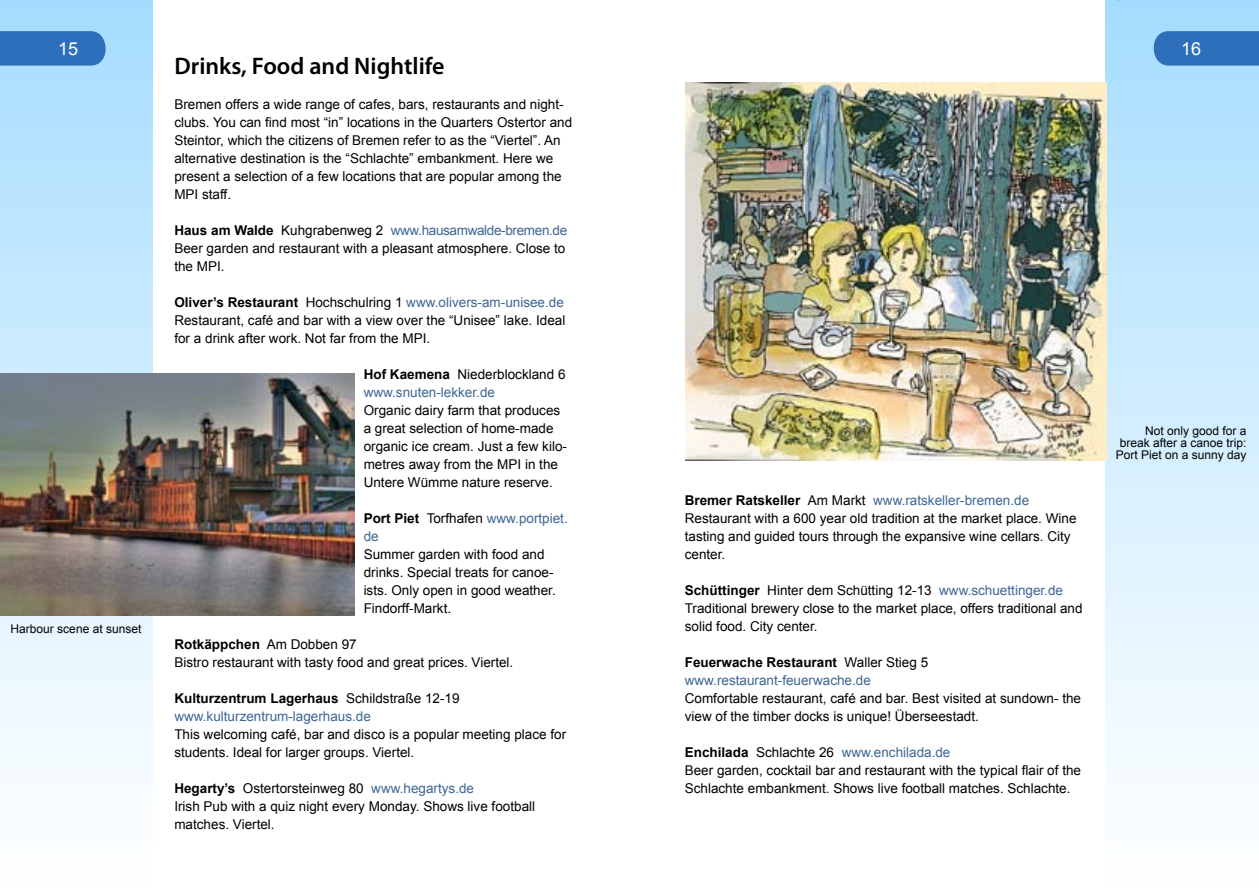
<style>
.page{position:relative;width:1259px;height:893px;background:#fff}
.page>*{position:absolute;margin:0;border:0;box-sizing:border-box;transform-origin:0 0}
.t1{font:600 24px "Myriad Pro";color:#000}
.t2{font:18px "Arial";color:#fff}
.t3{font:13.5px/18px "Arial";color:#000}
.t4{font:13.5px/18px "Arial";color:#3e6694}
.t5{font:12px/12px "Arial";color:#000;text-align:right}
.s1{font-weight:700}
.s2{color:#3e6694}
.s3{font-weight:700;color:#000}
.s4{color:#000}
</style>
<div class="page">
<svg style="left:0;top:0;width:153px;height:769px;background:#c9eafe"></svg>
<div style="left:1106px;top:0;width:153px;height:893px;background:linear-gradient(to bottom,#a6ddff,#fff)"></div>
<svg style="left:0;top:31px;width:111px;height:35px;background:#3978c1"></svg>
<svg style="left:1148px;top:31px;width:111px;height:35px;background:#3979c2"></svg>
<img style="left:685px;top:83px;width:421px;height:377px">
<img style="left:0;top:373px;width:354px;height:242px">
<h2 class="t2" style="left:58px;top:37px;width:22px">15</h2>
<h2 class="t2" style="left:1181px;top:37px;width:22px">16</h2>
<h1 class="t1" style="left:174px;top:51px;width:272px">Drinks, Food and Nightlife</h1>
<p class="t3" style="left:174px;top:95px;width:399px">Bremen offers a wide range of cafes, bars, restaurants and night&shy;clubs. You can find most “in” locations in the Quarters Ostertor and Steintor, which the citizens of Bremen refer to as the “Viertel”. An alternative destination is the “Schlachte” embankment. Here we present a selection of a few locations that are popular among the MPI staff.</p>
<p class="t3" style="left:174px;top:221px;width:394px"><span class="s1">Haus am Walde</span> Kuhgrabenweg 2 <span class="s2">www.hausamwalde-bremen.de<br></span>Beer garden and restaurant with a pleasant atmosphere. Close to the MPI.</p>
<p class="t3" style="left:174px;top:293px;width:392px;text-align:justify"><span class="s1">Oliver’s Restaurant</span> Hochschulring 1 <span class="s2">www.olivers-am-unisee.de </span>Restaurant, café and bar with a view over the “Unisee” lake. Ideal for a drink after work. Not far from the MPI.</p>
<p class="t4" style="left:364px;top:365px;width:203px"><span class="s3">Hof Kaemena</span> <span class="s4">Niederblockland 6 </span>www.snuten-lekker.de</p>
<p class="t3" style="left:364px;top:401px;width:205px">Organic dairy farm that produces a great selection of home-made organic ice cream. Just a few kilo&shy;metres away from the MPI in the<br>Untere Wümme nature reserve.</p>
<p class="t4" style="left:364px;top:509px;width:206px"><span class="s3">Port Piet</span> <span class="s4">Torfhafen</span> www.portpiet. de</p>
<p class="t3" style="left:364px;top:545px;width:194px">Summer garden with food and drinks. Special treats for canoe&shy;ists. Only open in good weather.<br>Findorff-Markt.</p>
<p class="t3" style="left:174px;top:635px;width:340px"><span class="s1">Rotkäppchen</span> Am Dobben 97<br>Bistro restaurant with tasty food and great prices. Viertel.</p>
<p class="t4" style="left:174px;top:689px;width:287px"><span class="s3">Kulturzentrum Lagerhaus</span> <span class="s4">Schildstraße 12-19 </span>www.kulturzentrum-lagerhaus.de</p>
<p class="t3" style="left:174px;top:725px;width:393px">This welcoming café, bar and disco is a popular meeting place for students. Ideal for larger groups. Viertel.</p>
<p class="t3" style="left:174px;top:779px;width:362px"><span class="s1">Hegarty’s</span> Ostertorsteinweg 80 <span class="s2">www.hegartys.de<br></span>Irish Pub with a quiz night every Monday. Shows live football matches. Viertel.</p>
<p class="t5" style="left:1115px;top:425px;width:132px">Not only good for a break after a canoe trip:<br>Port Piet on a sunny day</p>
<p class="t3" style="left:685px;top:491px;width:393px"><span class="s1">Bremer Ratskeller</span> Am Markt <span class="s2">www.ratskeller-bremen.de </span>Restaurant with a 600 year old tradition at the market place. Wine tasting and guided tours through the expansive wine cellars. City center.</p>
<p class="t3" style="left:685px;top:581px;width:399px"><span class="s1">Schüttinger</span> Hinter dem Schütting 12-13 <span class="s2">www.schuettinger.de<br></span>Traditional brewery close to the market place, offers traditional and solid food. City center.</p>
<p class="t4" style="left:685px;top:653px;width:245px"><span class="s3">Feuerwache Restaurant</span> <span class="s4">Waller Stieg 5 </span>www.restaurant-feuerwache.de</p>
<p class="t3" style="left:685px;top:689px;width:398px">Comfortable restaurant, café and bar. Best visited at sundown- the view of the timber docks is unique! Überseestadt.</p>
<p class="t3" style="left:685px;top:743px;width:398px"><span class="s1">Enchilada</span> Schlachte 26 <span class="s2">www.enchilada.de<br></span>Beer garden, cocktail bar and restaurant with the typical flair of the<br>Schlachte embankment. Shows live football matches. Schlachte.</p>
<p class="t5" style="left:11px;top:623px;width:132px">Harbour scene at sunset</p>
</div>
